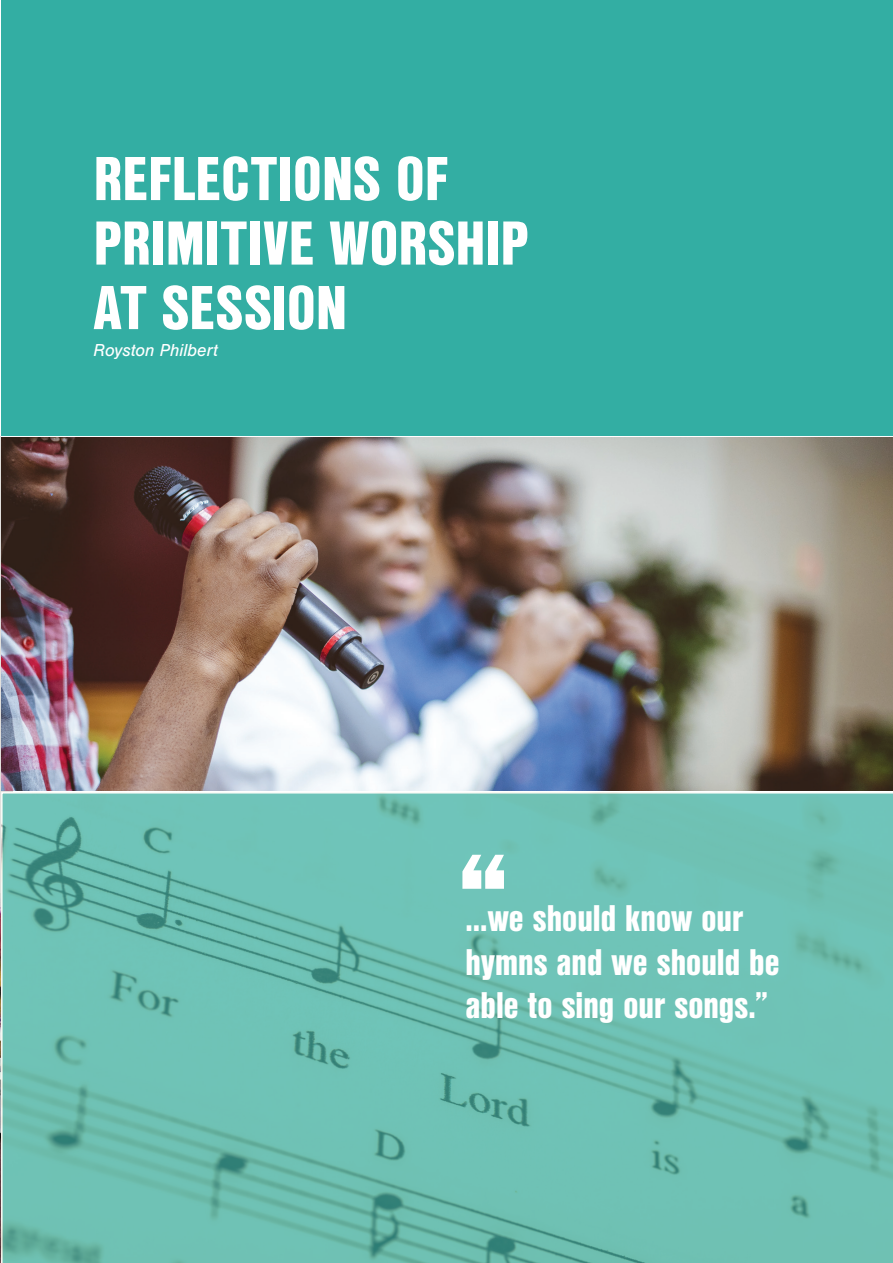
<style>
.page{position:relative;width:893px;height:1263px;background:#fff}
.page>*{position:absolute;margin:0;border:0;box-sizing:border-box;transform-origin:0 0}
.t1{font:900 60px/64.5px "Nimbus San Con L";color:#fff}
.t2{font:900 36px/43.5px "Nimbus San Con L";color:#fff}
.t3{font:italic 18px "Nimbus San";color:#fff}
</style>
<div class="page">
<div style="left:0;top:437px;width:13px;height:826px;background:#e1dfdc"></div>
<img style="left:0;top:898px;width:1px;height:365px">
<div style="left:1px;top:0;width:892px;height:437px;background:#33aea3"></div>
<img style="left:1px;top:438px;width:892px;height:353px">
<svg style="left:1px;top:792px;width:892px;height:471px;background:#6dbfb2"></svg>
<svg style="left:462px;top:855px;width:42px;height:34px"></svg>
<h1 class="t1" style="left:94px;top:144px;width:436px">REFLECTIONS OF<br>PRIMITIVE WORSHIP<br>AT SESSION</h1>
<p class="t3" style="left:94px;top:340px;width:126px">Royston Philbert</p>
<p class="t2" style="left:466px;top:895px;width:315px">...we should know our hymns and we should be able to sing our songs.”</p>
</div>
